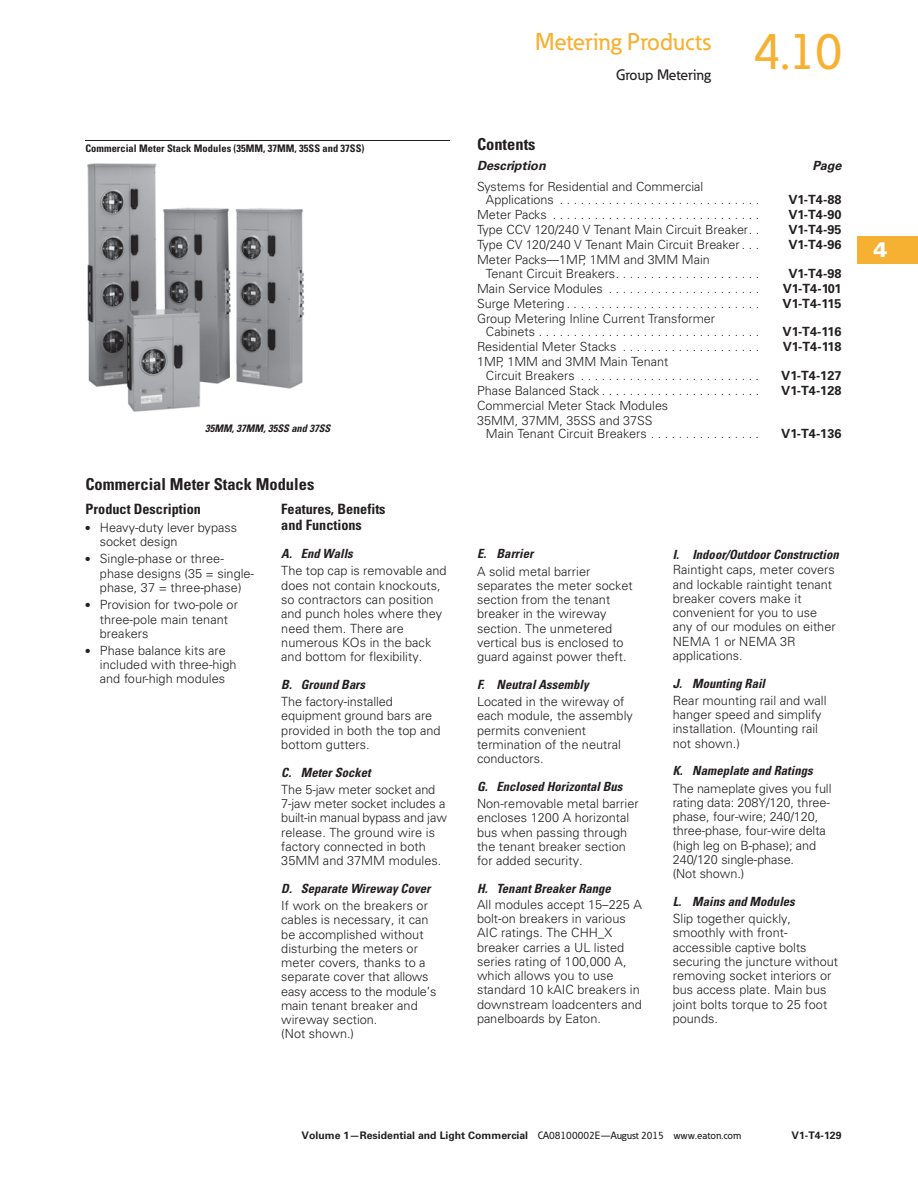
<style>
.page{position:relative;width:918px;height:1188px;background:#fff}
.page>*{position:absolute;margin:0;border:0;box-sizing:border-box;transform-origin:0 0}
.t1{font:500 51px "Eaton";color:#f6b132}
.t2{font:500 24px "Eaton";letter-spacing:.005em;color:#f6b132}
.t3{font:900 21px "Univers LT Std";color:#fff}
.t4{font:700 condensed 16.5px "Univers LT Std";color:#231f20}
.t5{font:500 15px "Eaton";letter-spacing:-.01em;color:#231f20}
.t6{font:700 condensed 14.25px/15.8px "Univers LT Std";color:#231f20}
.t7{font:300 12.75px/14.2px "Univers LT Std";letter-spacing:.005em;color:#231f20}
.t8{font:italic 700 condensed 12.75px "Univers LT Std";letter-spacing:.005em;color:#231f20}
.t9{font:700 12.75px "Univers LT Std";color:#231f20}
.t10{font:italic 700 12.75px "Univers LT Std";color:#231f20}
.t11{font:300 12.6px/13.5px "Univers LT Std";color:#231f20}
.t12{font:700 10.5px "Univers LT Std";letter-spacing:.005em;color:#231f20}
.t13{font:700 condensed 10.5px "Univers LT Std";color:#231f20}
.t14{font:italic 700 condensed 10.5px "Univers LT Std";color:#231f20}
.s1{font-family:"Eaton";font-weight:500}
</style>
<div class="page">
<div style="left:858px;top:237px;width:60px;height:27px;background:#f6b132"></div>
<hr style="left:858px;top:264px;width:60px;height:1px;background:#f6b132">
<img style="left:87px;top:163px;width:218px;height:249px">
<hr style="left:86px;top:140px;width:364px;height:1px;background:#231f20">
<h2 class="t2" style="left:535px;top:33px;width:177px">Metering Products</h2>
<p class="t5" style="left:616px;top:69px;width:96px">Group Metering</p>
<h1 class="t1" style="left:753px;top:32px;width:91px">4.10</h1>
<p class="t13" style="left:86px;top:145px;width:280px">Commercial Meter Stack Modules (35MM, 37MM, 35SS and 37SS)</p>
<p class="t4" style="left:477px;top:139px;width:60px">Contents</p>
<p class="t10" style="left:477px;top:159px;width:70px">Description</p>
<p class="t10" style="left:812px;top:159px;width:30px">Page</p>
<p class="t11" style="left:486px;top:181px;width:275px;text-indent:-9px">Systems for Residential and Commercial<br>Applications . . . . . . . . . . . . . . . . . . . . . . . . . . . . .</p>
<p class="t9" style="left:788px;top:195px;width:55px">V1-T4-88</p>
<p class="t11" style="left:477px;top:209px;width:284px">Meter Packs . . . . . . . . . . . . . . . . . . . . . . . . . . . . . .</p>
<p class="t9" style="left:788px;top:210px;width:55px">V1-T4-90</p>
<p class="t11" style="left:477px;top:224px;width:284px">Type CCV 120/240 V Tenant Main Circuit Breaker. .</p>
<p class="t9" style="left:788px;top:225px;width:55px">V1-T4-95</p>
<p class="t11" style="left:477px;top:239px;width:284px">Type CV 120/240 V Tenant Main Circuit Breaker . . .</p>
<p class="t9" style="left:788px;top:240px;width:55px">V1-T4-96</p>
<p class="t11" style="left:486px;top:254px;width:275px;text-indent:-9px">Meter Packs—1MP, 1MM and 3MM Main<br>Tenant Circuit Breakers. . . . . . . . . . . . . . . . . . . . .</p>
<p class="t9" style="left:788px;top:268px;width:55px">V1-T4-98</p>
<p class="t11" style="left:477px;top:283px;width:284px">Main Service Modules . . . . . . . . . . . . . . . . . . . . . .</p>
<p class="t9" style="left:783px;top:283px;width:60px">V1-T4-101</p>
<p class="t11" style="left:477px;top:298px;width:284px">Surge Metering . . . . . . . . . . . . . . . . . . . . . . . . . . . .</p>
<p class="t9" style="left:782px;top:298px;width:60px">V1-T4-115</p>
<p class="t11" style="left:486px;top:313px;width:275px;text-indent:-9px">Group Metering Inline Current Transformer<br>Cabinets . . . . . . . . . . . . . . . . . . . . . . . . . . . . . . . .</p>
<p class="t9" style="left:782px;top:327px;width:60px">V1-T4-116</p>
<p class="t14" style="left:205px;top:425px;width:127px">35MM, 37MM, 35SS and 37SS</p>
<p class="t4" style="left:86px;top:478px;width:230px">Commercial Meter Stack Modules</p>
<p class="t6" style="left:86px;top:503px;width:117px">Product Description</p>
<p class="t7" style="left:100px;top:521px;width:139px;text-indent:-14px">● Heavy-duty lever bypass socket design</p>
<p class="t7" style="left:100px;top:553px;width:156px;text-indent:-14px">● Single-phase or three&shy;phase designs (35 = single&shy;phase, 37 = three-phase)</p>
<p class="t7" style="left:100px;top:599px;width:140px;text-indent:-14px">● Provision for two-pole or three-pole main tenant breakers</p>
<p class="t7" style="left:100px;top:645px;width:138px;text-indent:-14px">● Phase balance kits are included with three-high and four-high modules</p>
<p class="t6" style="left:281px;top:503px;width:106px">Features, Benefits and Functions</p>
<p class="t8" style="left:281px;top:549px;width:73px">A. End Walls</p>
<p class="t7" style="left:281px;top:565px;width:167px">The top cap is removable and does not contain knockouts, so contractors can position and punch holes where they need them. There are numerous KOs in the back and bottom for flexibility.</p>
<p class="t8" style="left:281px;top:680px;width:85px">B. Ground Bars</p>
<p class="t7" style="left:281px;top:695px;width:161px">The factory-installed equipment ground bars are provided in both the top and bottom gutters.</p>
<p class="t8" style="left:281px;top:767px;width:91px">C. Meter Socket</p>
<p class="t7" style="left:281px;top:783px;width:167px">The 5-jaw meter socket and<br>7-jaw meter socket includes a built-in manual bypass and jaw release. The ground wire is factory connected in both<br>35MM and 37MM modules.</p>
<p class="t8" style="left:281px;top:884px;width:151px">D. Separate Wireway Cover</p>
<p class="t7" style="left:281px;top:900px;width:157px">If work on the breakers or cables is necessary, it can be accomplished without disturbing the meters or meter covers, thanks to a separate cover that allows easy access to the module’s main tenant breaker and wireway section.<br>(Not shown.)</p>
<p class="t11" style="left:477px;top:341px;width:284px">Residential Meter Stacks . . . . . . . . . . . . . . . . . . . .</p>
<p class="t9" style="left:783px;top:342px;width:60px">V1-T4-118</p>
<p class="t11" style="left:486px;top:356px;width:275px;text-indent:-9px">1MP, 1MM and 3MM Main Tenant<br>Circuit Breakers . . . . . . . . . . . . . . . . . . . . . . . . . .</p>
<p class="t9" style="left:781px;top:370px;width:62px">V1-T4-127</p>
<p class="t11" style="left:477px;top:385px;width:284px">Phase Balanced Stack . . . . . . . . . . . . . . . . . . . . . . .</p>
<p class="t9" style="left:781px;top:385px;width:62px">V1-T4-128</p>
<p class="t11" style="left:477px;top:399px;width:193px;line-height:15px">Commercial Meter Stack Modules<br>35MM, 37MM, 35SS and 37SS</p>
<p class="t11" style="left:486px;top:428px;width:275px">Main Tenant Circuit Breakers . . . . . . . . . . . . . . . .</p>
<p class="t9" style="left:781px;top:429px;width:62px">V1-T4-136</p>
<p class="t8" style="left:477px;top:549px;width:58px">E. Barrier</p>
<p class="t7" style="left:477px;top:565px;width:157px">A solid metal barrier separates the meter socket section from the tenant breaker in the wireway section. The unmetered vertical bus is enclosed to guard against power theft.</p>
<p class="t8" style="left:477px;top:680px;width:113px">F. Neutral Assembly</p>
<p class="t7" style="left:477px;top:696px;width:157px">Located in the wireway of each module, the assembly permits convenient termination of the neutral conductors.</p>
<p class="t8" style="left:477px;top:782px;width:147px">G. Enclosed Horizontal Bus</p>
<p class="t7" style="left:477px;top:798px;width:163px">Non-removable metal barrier encloses 1200 A horizontal bus when passing through the tenant breaker section for added security.</p>
<p class="t8" style="left:477px;top:884px;width:135px">H. Tenant Breaker Range</p>
<p class="t7" style="left:477px;top:898px;width:166px">All modules accept 15–225 A bolt-on breakers in various<br>AIC ratings. The CHH_X breaker carries a UL listed series rating of 100,000 A, which allows you to use standard 10 kAIC breakers in downstream loadcenters and panelboards by Eaton.</p>
<p class="t8" style="left:673px;top:549px;width:168px">I. Indoor/Outdoor Construction</p>
<p class="t7" style="left:673px;top:564px;width:165px">Raintight caps, meter covers and lockable raintight tenant breaker covers make it convenient for you to use any of our modules on either<br>NEMA 1 or NEMA 3R applications.</p>
<p class="t8" style="left:673px;top:678px;width:94px">J. Mounting Rail</p>
<p class="t7" style="left:673px;top:694px;width:155px">Rear mounting rail and wall hanger speed and simplify installation. (Mounting rail not shown.)</p>
<p class="t8" style="left:673px;top:766px;width:141px">K. Nameplate and Ratings</p>
<p class="t7" style="left:673px;top:782px;width:160px">The nameplate gives you full rating data: 208Y/120, three&shy;phase, four-wire; 240/120, three-phase, four-wire delta (high leg on B-phase); and<br>240/120 single-phase.<br>(Not shown.)</p>
<p class="t8" style="left:673px;top:897px;width:124px">L. Mains and Modules</p>
<p class="t7" style="left:673px;top:913px;width:167px">Slip together quickly, smoothly with front&shy;accessible captive bolts securing the juncture without removing socket interiors or bus access plate. Main bus joint bolts torque to 25 foot pounds.</p>
<h3 class="t3" style="left:873px;top:238px;width:15px">4</h3>
<p class="t12" style="left:302px;top:1131px;width:441px">Volume 1—Residential and Light Commercial <span class="s1">CA08100002E—August 2015 www.eaton.com</span></p>
<p class="t12" style="left:791px;top:1131px;width:52px">V1-T4-129</p>
</div>
